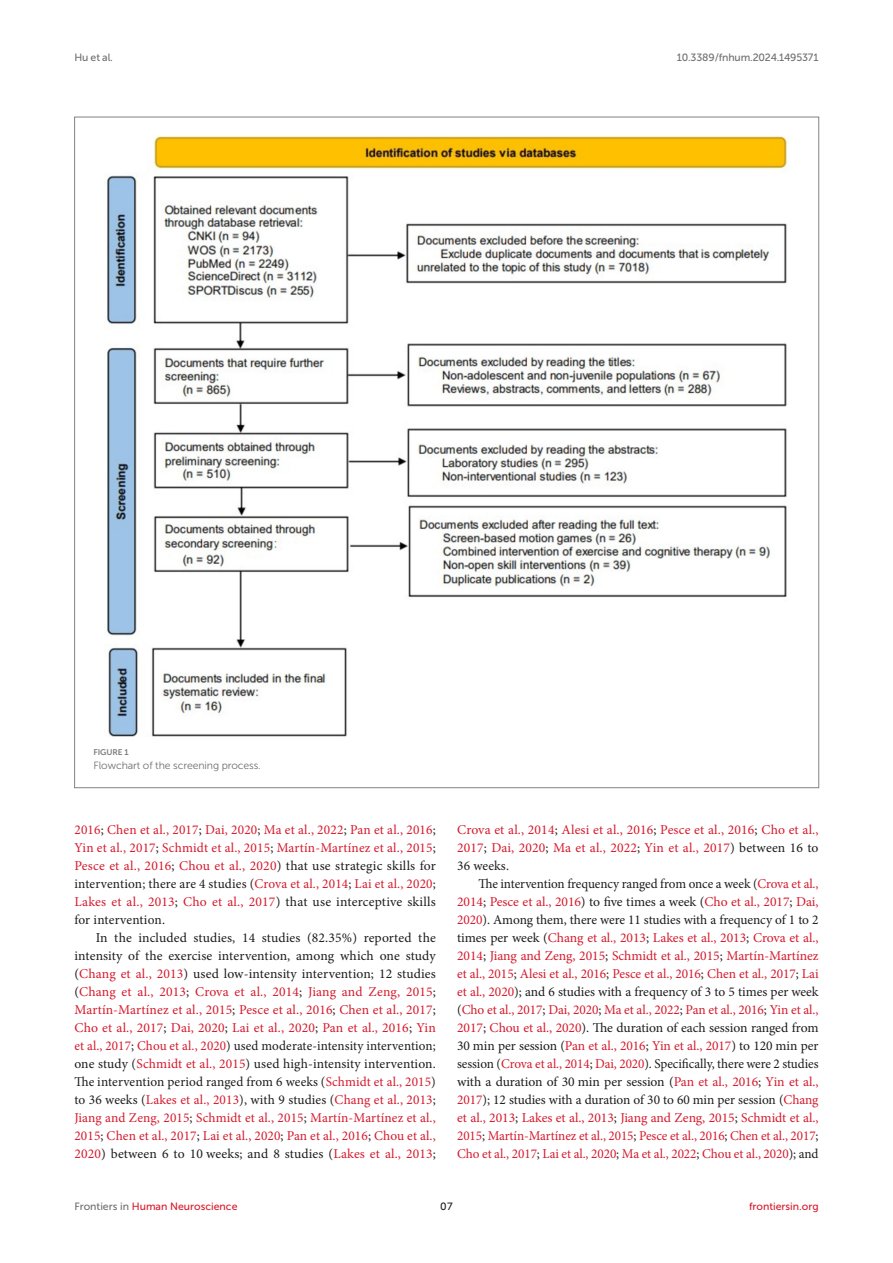
<style>
.page{position:relative;width:893px;height:1263px;background:#fff}
.page>*{position:absolute;margin:0;border:0;box-sizing:border-box;transform-origin:0 0}
.TEXT{font:13.5px/18px "Minion Pro";letter-spacing:.01em;color:#d51a2c;text-align:justify}
.t1{font:10.5px "Museo Sans 500";color:#d51a2c}
.t2{font:10.5px "Museo Sans 500";letter-spacing:-.015em;color:#706f70}
.FIG_LEG{font:10.5px "Museo Sans 300";letter-spacing:-.01em;color:#706f70}
.t3{font:10.5px "Museo Sans 500";color:#1b1c1b}
.FIG_HD{font:8.25px "Museo Sans 700";letter-spacing:-.01em;color:#7e7f7f}
.s1{color:#1b1c1b}
.s2{color:#706f70}
</style>
<div class="page">
<img style="left:105px;top:136px;width:683px;height:600px">
<p class="t2" style="left:74px;top:51px;width:40px">Hu et al.</p>
<p class="t2" style="left:677px;top:51px;width:143px">10.3389/fnhum.2024.1495371</p>
<p class="FIG_HD" style="left:94px;top:748px;width:37px">FIGURE 1</p>
<p class="FIG_LEG" style="left:94px;top:759px;width:169px">Flowchart of the screening process.</p>
<p class="TEXT" style="left:74px;top:821px;width:363px">2016<span class="s1">;</span> Chen et al., 2017<span class="s1">;</span> Dai, 2020<span class="s1">;</span> Ma et al., 2022<span class="s1">;</span> Pan et al., 2016<span class="s1">; </span>Yin et al., 2017<span class="s1">;</span> Schmidt et al., 2015<span class="s1">;</span> Martín-Martínez et al., 2015<span class="s1">; </span>Pesce et al., 2016<span class="s1">;</span> Chou et al., 2020<span class="s1">) that use strategic skills for intervention; there are 4 studies (</span>Crova et al., 2014<span class="s1">;</span> Lai et al., 2020<span class="s1">; </span>Lakes et al., 2013<span class="s1">;</span> Cho et al., 2017<span class="s1">) that use interceptive skills for intervention.</span></p>
<p class="TEXT" style="left:74px;top:929px;width:363px;text-indent:21px"><span class="s1">In the included studies, 14 studies (82.35%) reported the intensity of the exercise intervention, among which one study (</span>Chang et al., 2013<span class="s1">) used low-intensity intervention; 12 studies (</span>Chang et al., 2013<span class="s1">;</span> Crova et al., 2014<span class="s1">;</span> Jiang and Zeng, 2015<span class="s1">; </span>Martín-Martínez et al., 2015<span class="s1">;</span> Pesce et al., 2016<span class="s1">;</span> Chen et al., 2017<span class="s1">; </span>Cho et al., 2017<span class="s1">;</span> Dai, 2020<span class="s1">;</span> Lai et al., 2020<span class="s1">;</span> Pan et al., 2016<span class="s1">;</span> Yin et al., 2017<span class="s1">;</span> Chou et al., 2020<span class="s1">) used moderate-intensity intervention; one study (</span>Schmidt et al., 2015<span class="s1">) used high-intensity intervention.<br>The intervention period ranged from 6 weeks (</span>Schmidt et al., 2015<span class="s1">) to 36 weeks (</span>Lakes et al., 2013<span class="s1">), with 9 studies (</span>Chang et al., 2013<span class="s1">; </span>Jiang and Zeng, 2015<span class="s1">;</span> Schmidt et al., 2015<span class="s1">;</span> Martín-Martínez et al., 2015<span class="s1">;</span> Chen et al., 2017<span class="s1">;</span> Lai et al., 2020<span class="s1">;</span> Pan et al., 2016<span class="s1">;</span> Chou et al., 2020<span class="s1">) between 6 to 10 weeks; and 8 studies (</span>Lakes et al., 2013<span class="s1">;</span></p>
<p class="TEXT" style="left:457px;top:821px;width:363px">Crova et al., 2014<span class="s1">;</span> Alesi et al., 2016<span class="s1">;</span> Pesce et al., 2016<span class="s1">;</span> Cho et al., 2017<span class="s1">;</span> Dai, 2020<span class="s1">;</span> Ma et al., 2022<span class="s1">;</span> Yin et al., 2017<span class="s1">) between 16 to 36 weeks.</span></p>
<p class="TEXT" style="left:457px;top:875px;width:363px;text-indent:21px"><span class="s1">The intervention frequency ranged from once a week (</span>Crova et al., 2014<span class="s1">;</span> Pesce et al., 2016<span class="s1">) to five times a week (</span>Cho et al., 2017<span class="s1">;</span> Dai, 2020<span class="s1">). Among them, there were 11 studies with a frequency of 1 to 2 times per week (</span>Chang et al., 2013<span class="s1">;</span> Lakes et al., 2013<span class="s1">;</span> Crova et al., 2014<span class="s1">;</span> Jiang and Zeng, 2015<span class="s1">;</span> Schmidt et al., 2015<span class="s1">;</span> Martín-Martínez et al., 2015<span class="s1">;</span> Alesi et al., 2016<span class="s1">;</span> Pesce et al., 2016<span class="s1">;</span> Chen et al., 2017<span class="s1">;</span> Lai et al., 2020<span class="s1">); and 6 studies with a frequency of 3 to 5 times per week (</span>Cho et al., 2017<span class="s1">;</span> Dai, 2020<span class="s1">;</span> Ma et al., 2022<span class="s1">;</span> Pan et al., 2016<span class="s1">;</span> Yin et al., 2017<span class="s1">;</span> Chou et al., 2020<span class="s1">). The duration of each session ranged from 30 min per session (</span>Pan et al., 2016<span class="s1">;</span> Yin et al., 2017<span class="s1">) to 120 min per session (</span>Crova et al., 2014<span class="s1">;</span> Dai, 2020<span class="s1">). Specifically, there were 2 studies with a duration of 30 min per session (</span>Pan et al., 2016<span class="s1">;</span> Yin et al., 2017<span class="s1">); 12 studies with a duration of 30 to 60 min per session (</span>Chang et al., 2013<span class="s1">;</span> Lakes et al., 2013<span class="s1">;</span> Jiang and Zeng, 2015<span class="s1">;</span> Schmidt et al., 2015<span class="s1">;</span> Martín-Martínez et al., 2015<span class="s1">;</span> Pesce et al., 2016<span class="s1">;</span> Chen et al., 2017<span class="s1">; </span>Cho et al., 2017<span class="s1">;</span> Lai et al., 2020<span class="s1">;</span> Ma et al., 2022<span class="s1">;</span> Chou et al., 2020<span class="s1">); and</span></p>
<p class="t1" style="left:74px;top:1200px;width:165px"><span class="s2">Frontiers in</span> Human Neuroscience</p>
<p class="t3" style="left:440px;top:1200px;width:14px">07</p>
<p class="t1" style="left:749px;top:1200px;width:71px">frontiersin.org</p>
</div>
